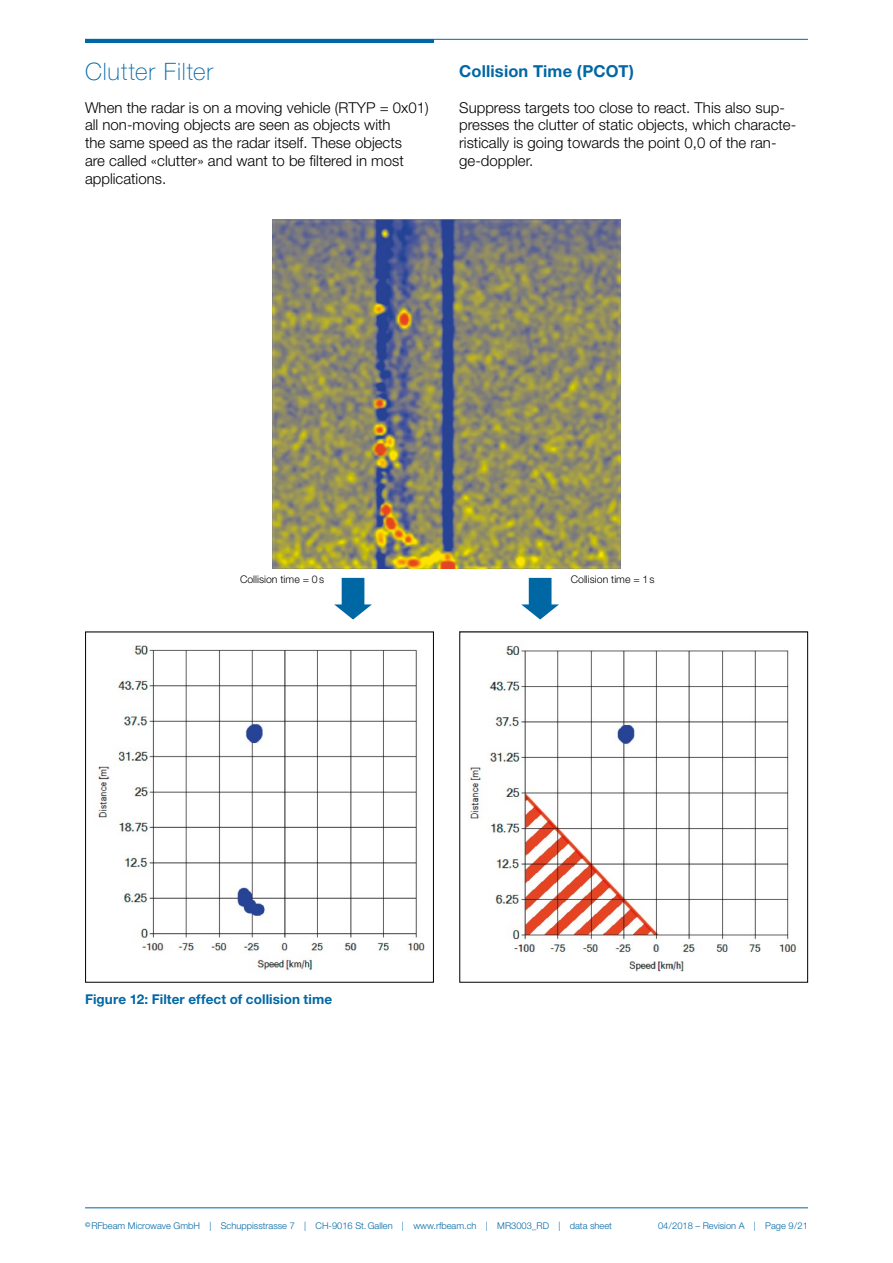
<style>
.page{position:relative;width:893px;height:1263px;background:#fff}
.page>*{position:absolute;margin:0;border:0;box-sizing:border-box;transform-origin:0 0}
.t1{font:100 24px "Helvetica Neue LT Std";letter-spacing:.035em;color:#0067a5}
.t2{font:700 16.5px "Helvetica Neue LT Std";letter-spacing:.01em;color:#0067a5}
.t3{font:300 15px/17.9px "Helvetica Neue LT Std";color:#000}
.t4{font:700 13.5px "Helvetica Neue LT Std";letter-spacing:.005em;color:#0067a5}
.t5{font:300 10.5px "Helvetica Neue LT Std";color:#000}
.t6{font:300 9.3px "Helvetica Neue LT Std";color:#0067a5}
</style>
<div class="page">
<hr style="left:85px;top:1207px;width:723px;height:1px;background:#0067a5">
<hr style="left:85px;top:39px;width:723px;height:1px;background:#0067a5">
<hr style="left:85px;top:39px;width:349px;height:4px;background:#0067a5">
<img style="left:273px;top:220px;width:348px;height:348px">
<img style="left:97px;top:645px;width:328px;height:326px">
<div style="left:85px;top:632px;width:349px;height:350px;border:1px solid #000"></div>
<img style="left:470px;top:645px;width:326px;height:327px">
<svg style="left:334px;top:578px;width:38px;height:41px"></svg>
<svg style="left:521px;top:578px;width:38px;height:41px"></svg>
<h1 class="t1" style="left:85px;top:58px;width:130px">Clutter Filter</h1>
<p class="t3" style="left:85px;top:98px;width:345px">When the radar is on a moving vehicle (RTYP = 0x01) all non-moving objects are seen as objects with<br>the same speed as the radar itself. These objects<br>are called «clutter» and want to be filtered in most applications.</p>
<p class="t2" style="left:459px;top:61px;width:176px">Collision Time (PCOT)</p>
<p class="t3" style="left:459px;top:98px;width:339px">Suppress targets too close to react. This also sup&shy;presses the clutter of static objects, which characte&shy;ristically is going towards the point 0,0 of the ran&shy;ge-doppler.</p>
<p class="t5" style="left:240px;top:573px;width:86px">Collision time = 0s</p>
<p class="t5" style="left:571px;top:573px;width:85px">Collision time = 1s</p>
<p class="t4" style="left:85px;top:991px;width:249px">Figure 12: Filter effect of collision time</p>
<p class="t6" style="left:85px;top:1220px;width:528px"><sup>©</sup> RFbeam Microwave GmbH | Schuppisstrasse 7 | CH-9016 St.Gallen | www.rfbeam.ch | MR3003_RD | data sheet</p>
<p class="t6" style="left:658px;top:1220px;width:151px">04/2018 – Revision A | Page 9/21</p>
</div>
